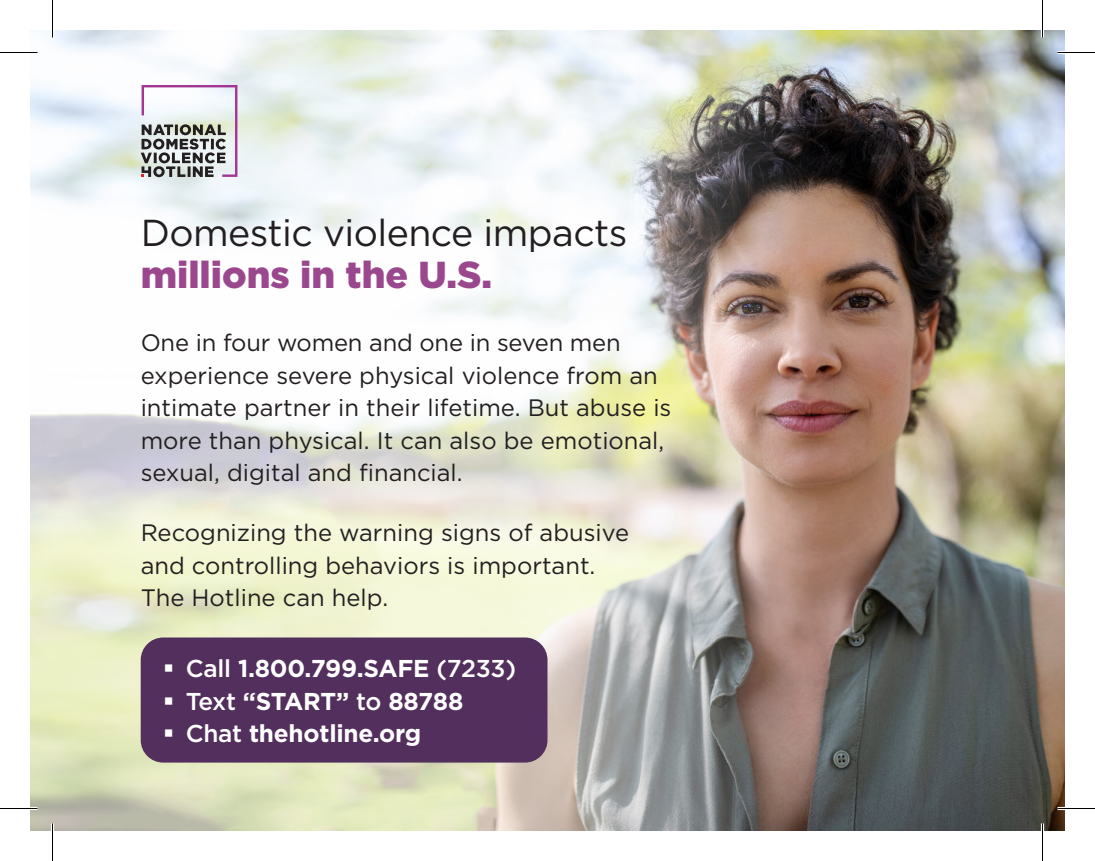
<style>
.page{position:relative;width:1095px;height:861px;background:#fff}
.page>*{position:absolute;margin:0;border:0;box-sizing:border-box;transform-origin:0 0}
.t1{font:37.5px/42.5px "Gotham";letter-spacing:-.015em;color:#231f20}
.t2{font:700 24.5px "Gotham";letter-spacing:-.01em;color:#fff}
.t3{font:23.75px/32.5px "Gotham";color:#231f20}
.s1{font-weight:900;color:#9b478e}
.s2{font-weight:500}
</style>
<div class="page">
<img style="left:810px;top:30px;width:255px;height:801px">
<img style="left:30px;top:30px;width:780px;height:801px">
<div style="left:141px;top:637px;width:407px;height:126px;background:#522f5c;border-radius:22px"></div>
<svg style="left:141px;top:85px;width:96px;height:92px"></svg>
<hr style="left:0;top:51px;width:38px;height:3px;background:#fff">
<hr style="left:1058px;top:51px;width:37px;height:3px;background:#fff">
<hr style="left:0;top:807px;width:38px;height:3px;background:#fff">
<hr style="left:1058px;top:807px;width:37px;height:3px;background:#fff">
<hr style="left:51px;top:0;width:3px;height:38px;background:#fff">
<hr style="left:51px;top:823px;width:3px;height:38px;background:#fff">
<hr style="left:1041px;top:0;width:3px;height:38px;background:#fff">
<hr style="left:1041px;top:823px;width:3px;height:38px;background:#fff">
<hr style="left:0;top:52px;width:38px;height:1px;background:#000">
<hr style="left:1058px;top:52px;width:37px;height:1px;background:#000">
<hr style="left:0;top:808px;width:38px;height:1px;background:#000">
<hr style="left:1058px;top:808px;width:37px;height:1px;background:#000">
<hr style="left:52px;top:0;width:1px;height:38px;background:#000">
<hr style="left:52px;top:823px;width:1px;height:38px;background:#000">
<hr style="left:1042px;top:0;width:1px;height:38px;background:#000">
<hr style="left:1042px;top:823px;width:1px;height:38px;background:#000">
<p class="t1" style="left:141px;top:210px;width:488px">Domestic violence impacts <span class="s1">millions in the U.S.</span></p>
<p class="t3" style="left:141px;top:326px;width:532px">One in four women and one in seven men experience severe physical violence from an intimate partner in their lifetime. But abuse is more than physical. It can also be emotional, sexual, digital and financial.</p>
<p class="t3" style="left:141px;top:516px;width:490px">Recognizing the warning signs of abusive and controlling behaviors is important.<br>The Hotline can help.</p>
<p class="t2" style="left:186px;top:652px;width:332px"><span class="s2">Call</span> 1.800.799.SAFE <span class="s2">(7233)</span></p>
<p class="t2" style="left:186px;top:685px;width:279px"><span class="s2">Text</span> “START” <span class="s2">to</span> 88788</p>
<p class="t2" style="left:186px;top:717px;width:237px"><span class="s2">Chat</span> thehotline.org</p>
</div>
